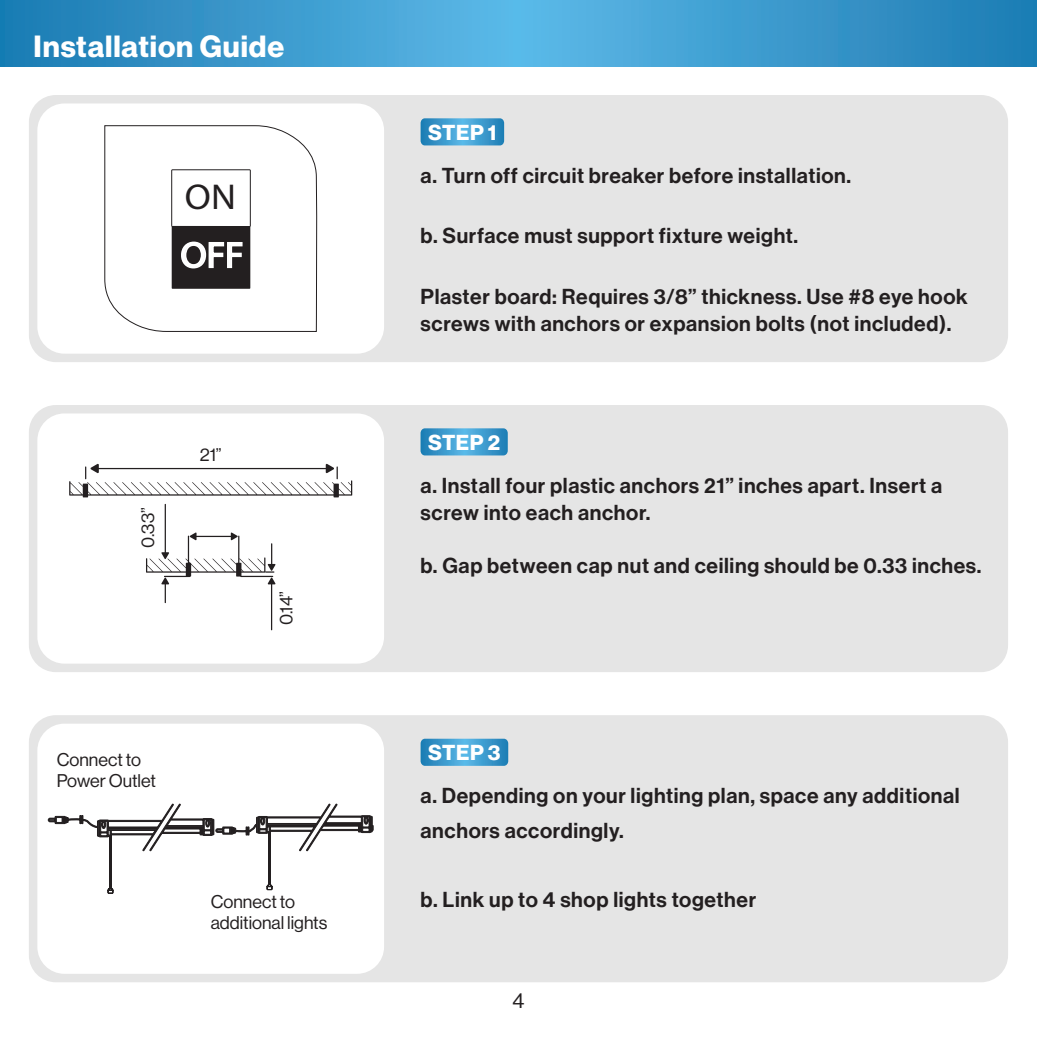
<style>
.page{position:relative;width:1037px;height:1037px;background:#fff}
.page>*{position:absolute;margin:0;border:0;box-sizing:border-box;transform-origin:0 0}
.t1{font:36px "Myriad Pro";color:#fff;scale:1.05 1}
.t2{font:36px "Myriad Pro";color:#231f20;scale:1.05 1}
.t3{font:30px "N Haas Grotesk DS Pro 75 Bd";letter-spacing:.03em;color:#fff}
.t4{font:21.3px "N Haas Grotesk DS Pro 65 Md";letter-spacing:.03em;color:#231f20}
.t5{font:21.3px "N Haas Grotesk DS Pro 75 Bd";letter-spacing:.03em;color:#fff}
.t6{font:21.3px "N Haas Grotesk DS Pro 55 Rg";color:#231f20}
.t7{font:18px/21px "N Haas Grotesk DS Pro 55 Rg";color:#231f20}
</style>
<div class="page">
<div style="left:29px;top:95px;width:979px;height:267px;background:#e5e5e5;border-radius:27px"></div>
<div style="left:29px;top:405px;width:979px;height:267px;background:#e5e5e5;border-radius:27px"></div>
<div style="left:29px;top:715px;width:979px;height:267px;background:#e5e5e5;border-radius:27px"></div>
<div style="left:37px;top:413px;width:347px;height:250px;background:#fff;border-radius:27px"></div>
<div style="left:37px;top:724px;width:347px;height:250px;background:#fff;border-radius:27px"></div>
<div style="left:37px;top:103px;width:347px;height:251px;background:#fff;border-radius:27px"></div>
<svg style="left:421px;top:118px;width:83px;height:27px;background:#3e9bcd"></svg>
<svg style="left:420px;top:428px;width:88px;height:27px;background:#409ccd"></svg>
<svg style="left:421px;top:739px;width:87px;height:27px;background:#3d9bcd"></svg>
<svg style="left:104px;top:125px;width:213px;height:207px"></svg>
<svg style="left:171px;top:169px;width:80px;height:120px"></svg>
<svg style="left:48px;top:803px;width:326px;height:91px"></svg>
<svg style="left:69px;top:464px;width:283px;height:33px"></svg>
<svg style="left:146px;top:504px;width:130px;height:126px"></svg>
<svg style="left:0;top:0;width:1037px;height:67px;background:#3b99cd"></svg>
<p class="t3" style="left:33px;top:29px;width:252px">Installation Guide</p>
<h1 class="t2" style="left:185px;top:174px;width:50px">ON</h1>
<h1 class="t1" style="left:181px;top:233px;width:61px">OFF</h1>
<p class="t7" style="left:137px;top:548px;width:42px;rotate:-90deg">0.33”</p>
<p class="t7" style="left:200px;top:444px;width:23px">21”</p>
<p class="t7" style="left:276px;top:625px;width:36px;rotate:-90deg">0.14”</p>
<p class="t7" style="left:57px;top:749px;width:86px">Connect to</p>
<p class="t7" style="left:57px;top:770px;width:101px">Power Outlet</p>
<p class="t7" style="left:211px;top:891px;width:118px">Connect to additional lights</p>
<p class="t5" style="left:428px;top:120px;width:70px">STEP 1</p>
<p class="t4" style="left:421px;top:163px;width:432px">a. Turn off circuit breaker before installation.</p>
<p class="t4" style="left:421px;top:223px;width:379px">b. Surface must support fixture weight.</p>
<p class="t4" style="left:421px;top:284px;width:549px">Plaster board: Requires 3/8” thickness. Use #8 eye hook</p>
<p class="t4" style="left:421px;top:311px;width:532px">screws with anchors or expansion bolts (not included).</p>
<p class="t5" style="left:428px;top:430px;width:74px">STEP 2</p>
<p class="t4" style="left:420px;top:473px;width:523px">a. Install four plastic anchors 21” inches apart. Insert a</p>
<p class="t4" style="left:420px;top:500px;width:231px">screw into each anchor.</p>
<p class="t4" style="left:420px;top:553px;width:562px">b. Gap between cap nut and ceiling should be 0.33 inches.</p>
<p class="t5" style="left:428px;top:740px;width:74px">STEP 3</p>
<p class="t4" style="left:421px;top:783px;width:541px">a. Depending on your lighting plan, space any additional</p>
<p class="t4" style="left:421px;top:818px;width:205px">anchors accordingly.</p>
<p class="t4" style="left:421px;top:887px;width:337px">b. Link up to 4 shop lights together</p>
<p class="t6" style="left:512px;top:988px;width:14px">4</p>
</div>
